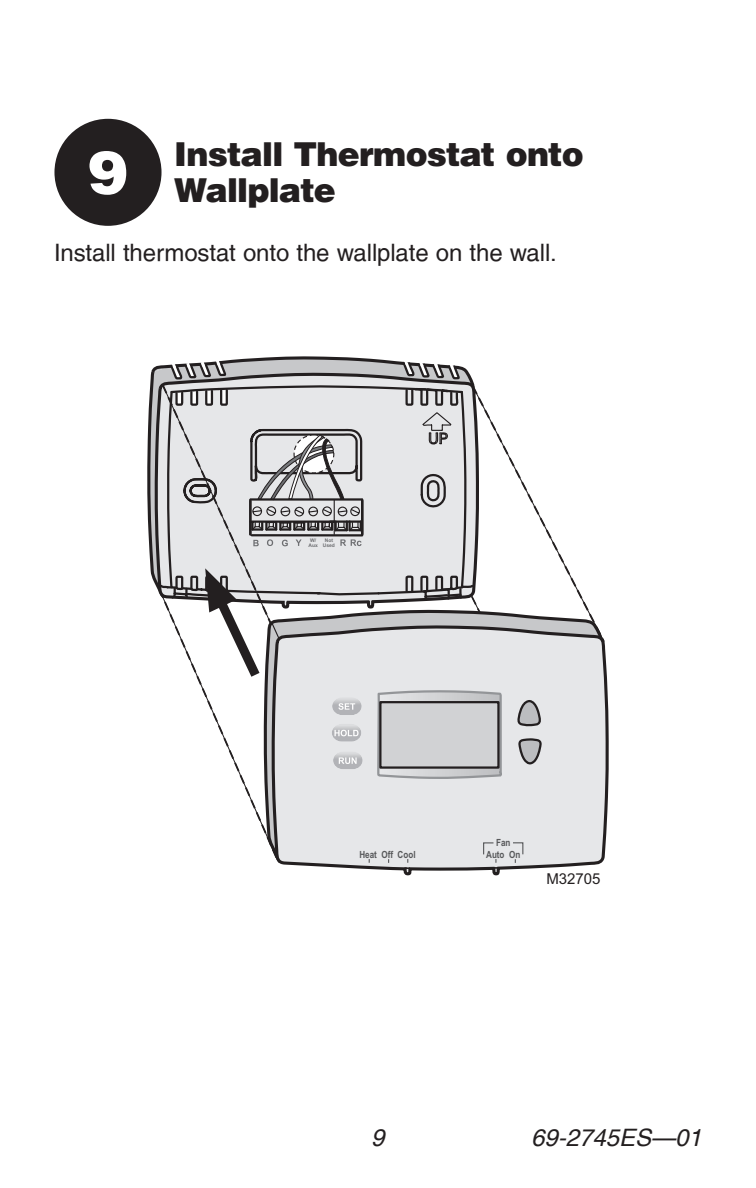
<style>
.page{position:relative;width:756px;height:1188px;background:#fff}
.page>*{position:absolute;margin:0;border:0;box-sizing:border-box;transform-origin:0 0}
.t1{font:900 60px "Helvetica LT";color:#fff}
.t2{font:900 33px/36px "Helvetica LT";letter-spacing:-.025em;color:#231f20}
.t3{font:24px "Helvetica LT";letter-spacing:-.005em;color:#231f20}
.t4{font:italic 24px "Helvetica LT";color:#231f20}
.t5{font:15px "Arial";color:#231f20}
.t6{font:700 9.9px "Arial Narrow";color:#57585a}
.t7{font:700 5.1px/5.1px "Arial";color:#6d6e71;text-align:center}
</style>
<div class="page">
<svg style="left:147px;top:356px;width:237px;height:186px"></svg>
<svg style="left:403px;top:663px;width:206px;height:213px"></svg>
<svg style="left:149px;top:360px;width:457px;height:511px"></svg>
<div style="left:54px;top:119px;width:108px;height:107px;background:#231f20;border-radius:50%"></div>
<h1 class="t1" style="left:88px;top:138px;width:42px">9</h1>
<h2 class="t2" style="left:174px;top:136px;width:411px">Install Thermostat onto<br>Wallplate</h2>
<p class="t3" style="left:54px;top:239px;width:504px">Install thermostat onto the wallplate on the wall.</p>
<p class="t7" style="left:308px;top:538px;width:11px">W/<br>Aux</p>
<p class="t7" style="left:323px;top:538px;width:14px">Not<br>Used</p>
<p class="t6" style="left:496px;top:837px;width:16px">Fan</p>
<p class="t6" style="left:359px;top:849px;width:58px">Heat Off Cool</p>
<p class="t6" style="left:486px;top:849px;width:36px">Auto On</p>
<p class="t5" style="left:546px;top:870px;width:56px">M32705</p>
<p class="t4" style="left:371px;top:1124px;width:15px">9</p>
<p class="t4" style="left:531px;top:1124px;width:172px">69-2745ES—01</p>
</div>
